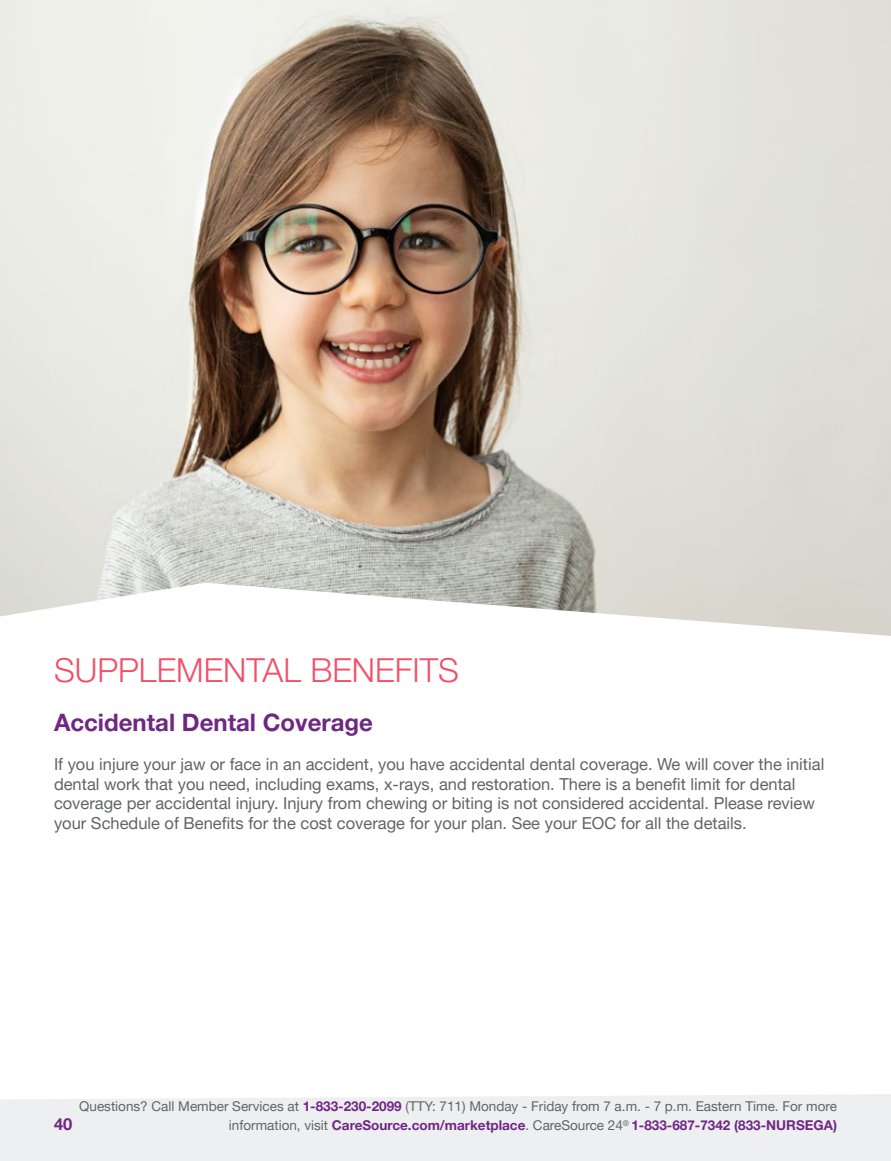
<style>
.page{position:relative;width:891px;height:1161px;background:#fff}
.page>*{position:absolute;margin:0;border:0;box-sizing:border-box;transform-origin:0 0}
.t1{font:300 33px "Helvetica Neue LT Pro";color:#f05169}
.t2{font:700 24px "Helvetica Neue LT Pro";color:#702784}
.t3{font:16.5px/19.5px "Helvetica Neue LT Pro";color:#626368}
.t4{font:700 16.5px "Helvetica Neue LT Pro";color:#702784}
.t5{font:13.5px/19.5px "Helvetica Neue LT Pro";color:#626368;text-align:right}
.s1{font-weight:700;color:#702784}
</style>
<div class="page">
<div style="left:0;top:1091px;width:891px;height:70px;background:#eeeff0"></div>
<img style="left:0;top:0;width:891px;height:583px">
<svg style="left:0;top:583px;width:891px;height:516px"></svg>
<h2 class="t1" style="left:54px;top:650px;width:406px">SUPPLEMENTAL BENEFITS</h2>
<h3 class="t2" style="left:54px;top:707px;width:321px">Accidental Dental Coverage</h3>
<p class="t3" style="left:54px;top:754px;width:772px">If you injure your jaw or face in an accident, you have accidental dental coverage. We will cover the initial dental work that you need, including exams, x-rays, and restoration. There is a benefit limit for dental coverage per accidental injury. Injury from chewing or biting is not considered accidental. Please review your Schedule of Benefits for the cost coverage for your plan. See your EOC for all the details.</p>
<p class="t5" style="left:79px;top:1096px;width:759px">Questions? Call Member Services at <span class="s1">1-833-230-2099</span> (TTY: 711) Monday - Friday from 7 a.m. - 7 p.m. Eastern Time. For more information, visit <span class="s1">CareSource.com/marketplace</span>. CareSource 24<sup>®</sup> <span class="s1">1-833-687-7342 (833-NURSEGA)</span></p>
<p class="t4" style="left:54px;top:1114px;width:20px">40</p>
</div>
